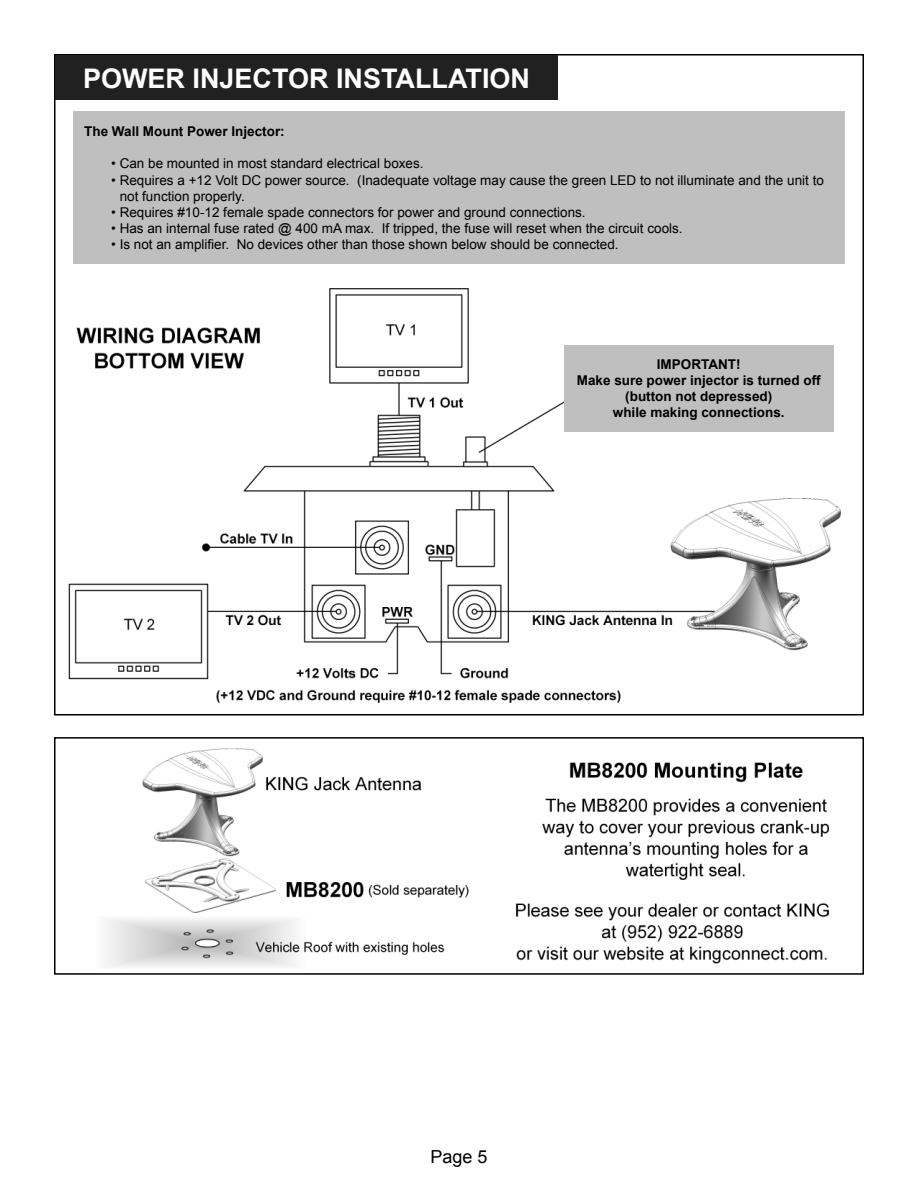
<style>
.page{position:relative;width:918px;height:1188px;background:#fff}
.page>*{position:absolute;margin:0;border:0;box-sizing:border-box;transform-origin:0 0}
.t1{font:700 27px "Arial";color:#fff}
.t2{font:18px "Arial";color:#000}
.t3{font:13.5px/16.2px "Arial";color:#000}
.t4{font:700 13.5px/16.2px "Arial";color:#000;text-align:center}
</style>
<div class="page">
<img style="left:107px;top:748px;width:723px;height:219px">
<div style="left:54px;top:737px;width:810px;height:238px;border:2px solid #000"></div>
<img style="left:68px;top:111px;width:777px;height:592px">
<div style="left:73px;top:112px;width:772px;height:152px;background:#bfbfbf"></div>
<div style="left:564px;top:345px;width:270px;height:86px;background:#bfbfbf"></div>
<div style="left:56px;top:55px;width:502px;height:45px;background:#212121"></div>
<h1 class="t1" style="left:83px;top:62px;width:449px">POWER INJECTOR INSTALLATION</h1>
<p class="t4" style="left:84px;top:124px;width:202px">The Wall Mount Power Injector:</p>
<p class="t3" style="left:111px;top:157px;width:314px">• Can be mounted in most standard electrical boxes.</p>
<p class="t3" style="left:120px;top:172px;width:706px;text-indent:-8px">• Requires a +12 Volt DC power source. (Inadequate voltage may cause the green LED to not illuminate and the unit to not function properly.</p>
<p class="t3" style="left:111px;top:205px;width:476px">• Requires #10-12 female spade connectors for power and ground connections.</p>
<p class="t3" style="left:111px;top:222px;width:573px">• Has an internal fuse rated @ 400 mA max. If tripped, the fuse will reset when the circuit cools.</p>
<p class="t3" style="left:111px;top:237px;width:509px">• Is not an amplifier. No devices other than those shown below should be connected.</p>
<p class="t4" style="left:577px;top:356px;width:245px">IMPORTANT!<br>Make sure power injector is turned off (button not depressed)<br>while making connections.</p>
<h2 class="t2" style="left:430px;top:1150px;width:59px">Page 5</h2>
</div>
